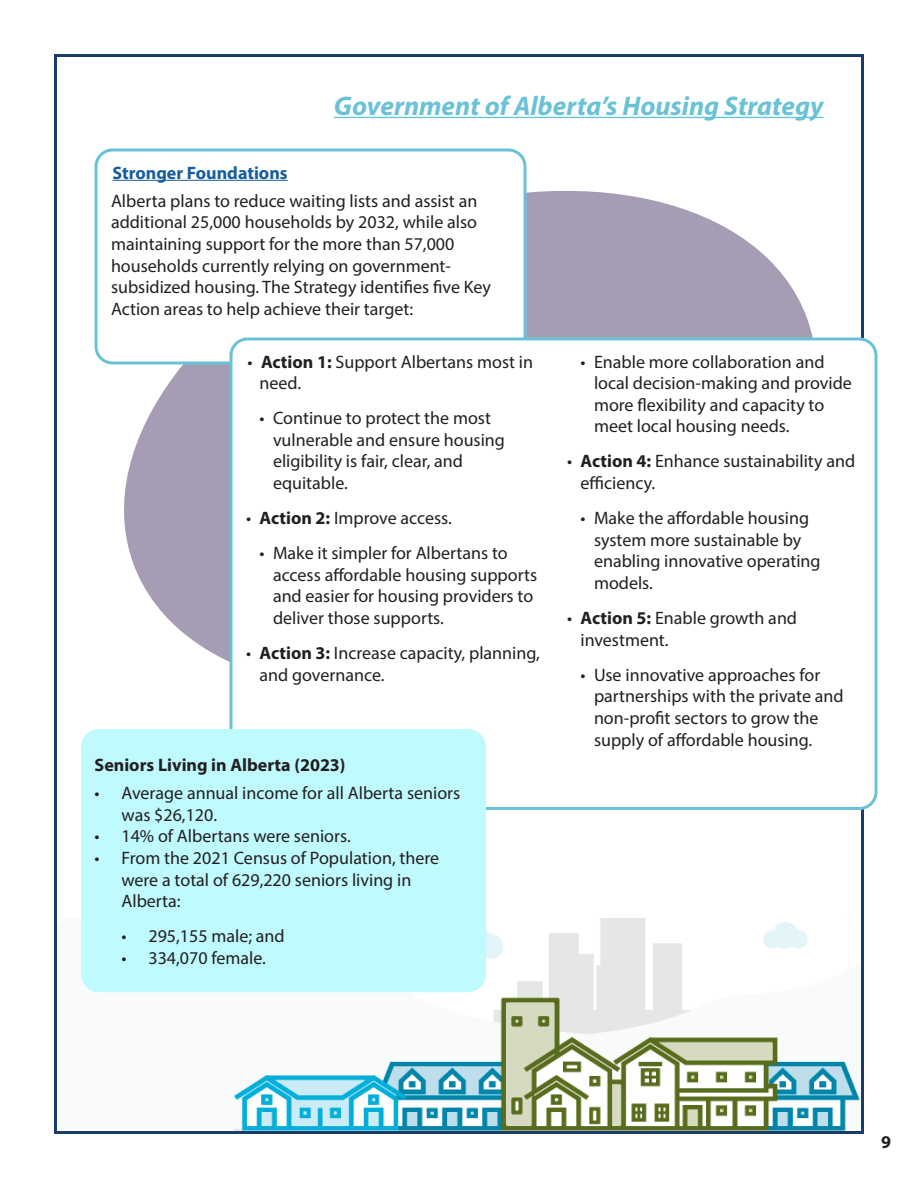
<style>
.page{position:relative;width:918px;height:1188px;background:#fff}
.page>*{position:absolute;margin:0;border:0;box-sizing:border-box;transform-origin:0 0}
.Sub_Heading_blue_light{font:italic 700 27px "Myriad Pro";color:#6ac2d6}
.Body_Text{font:18px/21.6px "Myriad Pro";color:#231f20}
.Box_Heading{font:700 18px "Myriad Pro";color:#231f20}
.Box_Heading-2{font:700 18px "Myriad Pro";color:#175d9e}
.Page_R{font:700 18px "Myriad Pro";color:#231f20}
.s1{font-weight:700}
</style>
<div class="page">
<svg style="left:98px;top:155px;width:753px;height:572px;fill:#a69db4"></svg>
<div style="left:54px;top:918px;width:810px;height:216px;background:#f9fbfa;border-radius:18px"></div>
<img style="left:234px;top:918px;width:626px;height:212px">
<div style="left:96px;top:150px;width:429px;height:213px;background:#fff;border-radius:16px"></div>
<hr style="left:112px;top:180px;width:176px;height:1px;background:#175d9e">
<div style="left:94px;top:148px;width:432px;height:216px;border:3px solid #6ac2d6;border-radius:16px"></div>
<hr style="left:334px;top:117px;width:490px;height:1px;background:#6ac2d6">
<div style="left:231px;top:339px;width:645px;height:469px;background:#fff;border-radius:16px"></div>
<div style="left:230px;top:338px;width:648px;height:472px;border:3px solid #6ac2d6;border-radius:16px"></div>
<div style="left:81px;top:729px;width:405px;height:263px;background:#bffafe;border-radius:18px"></div>
<p class="Sub_Heading_blue_light" style="left:334px;top:88px;width:491px">Government of Alberta’s Housing Strategy</p>
<p class="Box_Heading-2" style="left:112px;top:161px;width:177px">Stronger Foundations</p>
<p class="Body_Text" style="left:111px;top:190px;width:382px">Alberta plans to reduce waiting lists and assist an additional 25,000 households by 2032, while also maintaining support for the more than 57,000 households currently relying on government&shy;subsidized housing. The Strategy identifies five Key Action areas to help achieve their target:</p>
<p class="Body_Text" style="left:260px;top:350px;width:275px;text-indent:-12px">• <span class="s1">Action 1:</span> Support Albertans most in need.</p>
<p class="Body_Text" style="left:273px;top:407px;width:234px;text-indent:-14px">• Continue to protect the most vulnerable and ensure housing eligibility is fair, clear, and equitable.</p>
<p class="Body_Text" style="left:246px;top:507px;width:207px">• <span class="s1">Action 2:</span> Improve access.</p>
<p class="Body_Text" style="left:273px;top:542px;width:266px;text-indent:-14px">• Make it simpler for Albertans to access affordable housing supports and easier for housing providers to deliver those supports.</p>
<p class="Body_Text" style="left:260px;top:642px;width:282px;text-indent:-14px">• <span class="s1">Action 3:</span> Increase capacity, planning, and governance.</p>
<p class="Box_Heading" style="left:94px;top:753px;width:253px">Seniors Living in Alberta (2023)</p>
<p class="Body_Text" style="left:122px;top:782px;width:340px;text-indent:-27px">• Average annual income for all Alberta seniors was $26,120.</p>
<p class="Body_Text" style="left:94px;top:825px;width:258px">• 14% of Albertans were seniors.</p>
<p class="Body_Text" style="left:122px;top:847px;width:319px;text-indent:-27px">• From the 2021 Census of Population, there were a total of 629,220 seniors living in<br>Alberta:</p>
<p class="Body_Text" style="left:122px;top:925px;width:165px">• 295,155 male; and</p>
<p class="Body_Text" style="left:122px;top:947px;width:146px">• 334,070 female.</p>
<p class="Body_Text" style="left:594px;top:350px;width:260px;text-indent:-14px">• Enable more collaboration and local decision-making and provide more flexibility and capacity to meet local housing needs.</p>
<p class="Body_Text" style="left:580px;top:450px;width:276px;text-indent:-14px">• <span class="s1">Action 4:</span> Enhance sustainability and efficiency.</p>
<p class="Body_Text" style="left:594px;top:507px;width:228px;text-indent:-14px">• Make the affordable housing system more sustainable by enabling innovative operating models.</p>
<p class="Body_Text" style="left:580px;top:607px;width:218px;text-indent:-14px">• <span class="s1">Action 5:</span> Enable growth and investment.</p>
<p class="Body_Text" style="left:594px;top:664px;width:251px;text-indent:-14px">• Use innovative approaches for partnerships with the private and non-profit sectors to grow the supply of affordable housing.</p>
<p class="Page_R" style="left:881px;top:1130px;width:11px">9</p>
</div>
